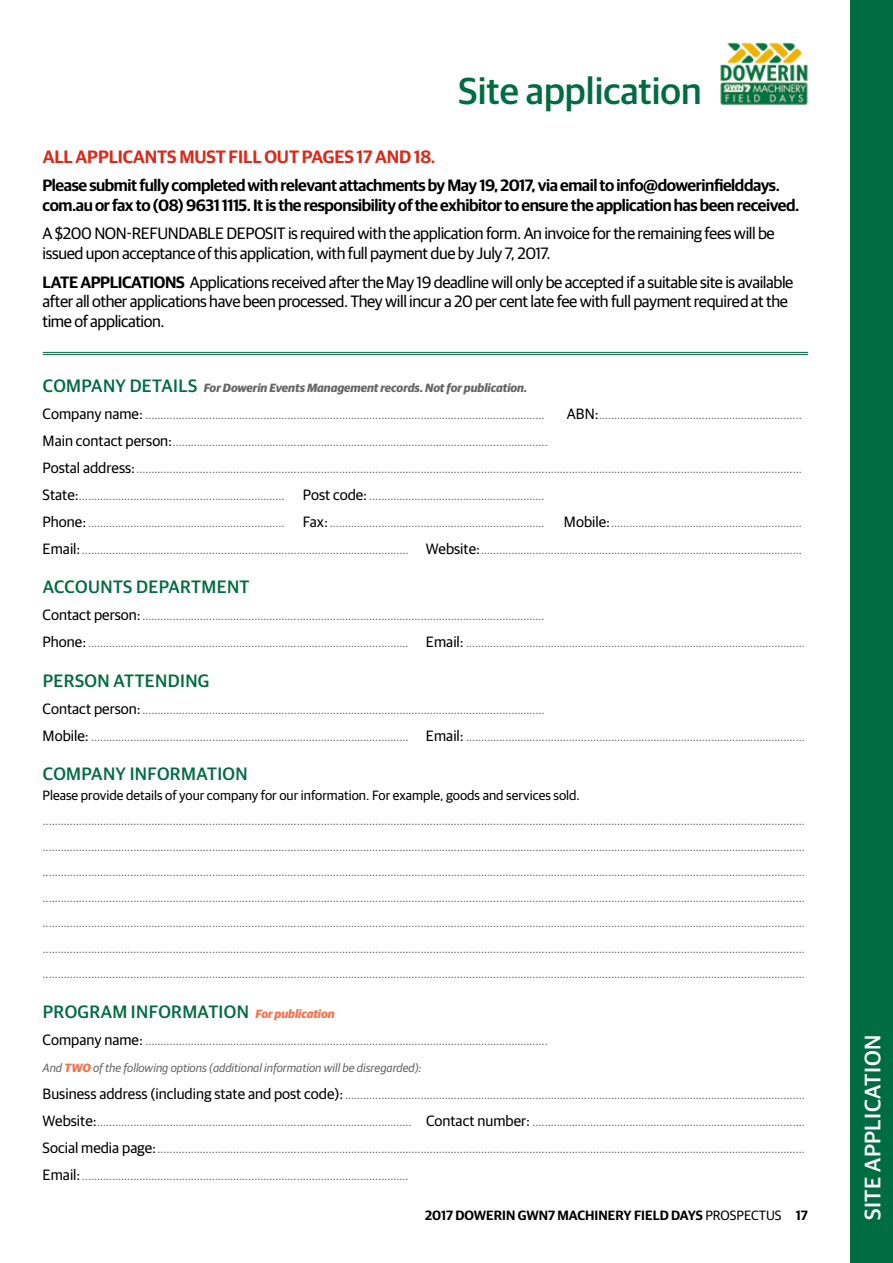
<style>
.page{position:relative;width:893px;height:1263px;background:#fff}
.page>*{position:absolute;margin:0;border:0;box-sizing:border-box;transform-origin:0 0}
.t1{font:500 37.5px "Guardian Sans";color:#006c42}
.t2{font:500 22.5px "Guardian Sans";letter-spacing:.02em;color:#fff}
.t3{font:500 18px "Guardian Sans";letter-spacing:.02em;color:#006c42}
.t4{font:600 18px "Guardian Sans";letter-spacing:-.005em;color:#dc291a}
.t5{font:16.5px/19.8px "Guardian Sans";letter-spacing:-.025em;color:#000}
.t6{font:600 16.5px/19.8px "Guardian Sans";letter-spacing:-.025em;color:#000}
.t7{font:13.5px "Guardian Sans";color:#000}
.t8{font:600 13.5px "Guardian Sans";color:#000}
.t9{font:12px/25.5px "Guardian Sans";color:#676767;text-align:justify}
.t10{font:italic 12px "Guardian Sans";color:#676767}
.t11{font:italic 700 12px "Guardian Sans";color:#676767}
.t12{font:italic 700 12px "Guardian Sans";color:#f8714c}
.s1{font-weight:600}
.s2{font-size:15px;color:#000}
.s3{font-weight:700;color:#f8714c}
.s4{font-weight:400}
</style>
<div class="page">
<div style="left:850px;top:0;width:43px;height:1263px;background:#006c42"></div>
<img style="left:720px;top:42px;width:88px;height:63px">
<hr style="left:43px;top:352px;width:765px;height:1px;background:#006c42">
<hr style="left:43px;top:354px;width:765px;height:1px;background:#006c42">
<h1 class="t1" style="left:458px;top:64px;width:245px">SITE APPLICATION</h1>
<h3 class="t4" style="left:43px;top:144px;width:77px">All applican</h3>
<h3 class="t4" style="left:157px;top:144px;width:81px">ts must fill</h3>
<h3 class="t4" style="left:264px;top:144px;width:59px">out pages</h3>
<h3 class="t4" style="left:357px;top:144px;width:32px">17 and</h3>
<h3 class="t4" style="left:414px;top:144px;width:23px">18.</h3>
<h3 class="t6" style="left:43px;top:174px;width:758px">Please submit fully completed with relevant attachments by May 19, 2017, via email to info@dowerinfielddays. com.au or fax to (08) 9631 1115. It is the responsibility of the exhibitor to ensure the application has been received.</h3>
<h3 class="t5" style="left:43px;top:223px;width:734px">A $200 NON-REFUNDABLE DEPOSIT is required with the application form. An invoice for the remaining fees will be issued upon acceptance of this application, with full payment due by July 7, 2017.</h3>
<p class="t5" style="left:43px;top:271px;width:752px"><span class="s1">LATE APPLICATIONS</span> Applications received after the May 19 deadline will only be accepted if a suitable site is available after all other applications have been processed. They will incur a 20 per cent late fee with full payment required at the time of application.</p>
<h3 class="t3" style="left:43px;top:372px;width:51px">COMPAN</h3>
<h3 class="t3" style="left:116px;top:372px;width:37px">Y DETAILS</h3>
<p class="t11" style="left:204px;top:378px;width:325px">For Dowerin Events Management records. Not for publication.</p>
<p class="t9" style="left:43px;top:401px;width:503px"><span class="s2">Company name:</span> ....................................................................................................................................</p>
<p class="t9" style="left:567px;top:401px;width:236px"><span class="s2">ABN:</span>...................................................................</p>
<p class="t9" style="left:43px;top:428px;width:507px"><span class="s2">Main contact person:</span>............................................................................................................................</p>
<p class="t9" style="left:43px;top:455px;width:761px"><span class="s2">Postal address:</span>............................................................................................................................................................................................................................</p>
<p class="t9" style="left:43px;top:482px;width:503px"><span class="s2">State:</span>.................................................................... <span class="s2">Post code:</span> ..........................................................</p>
<p class="t9" style="left:43px;top:509px;width:503px"><span class="s2">Phone:</span>................................................................. <span class="s2">Fax:</span> .......................................................................</p>
<p class="t9" style="left:564px;top:509px;width:239px"><span class="s2">Mobile:</span>...............................................................</p>
<p class="t9" style="left:43px;top:536px;width:761px"><span class="s2">Email:</span>............................................................................................................ <span class="s2">Website:</span>..........................................................................................................</p>
<h3 class="t3" style="left:43px;top:574px;width:24px">ACCO</h3>
<h3 class="t3" style="left:88px;top:574px;width:24px">UNTS</h3>
<h3 class="t3" style="left:136px;top:574px;width:92px">DEPARTMENT</h3>
<p class="t9" style="left:43px;top:602px;width:503px"><span class="s2">Contact person:</span>.....................................................................................................................................</p>
<p class="t9" style="left:43px;top:629px;width:764px"><span class="s2">Phone:</span>.......................................................................................................... <span class="s2">Email:</span> ................................................................................................................</p>
<h3 class="t3" style="left:43px;top:667px;width:45px">PERSON</h3>
<h3 class="t3" style="left:113px;top:667px;width:12px">ATTEN</h3>
<h3 class="t3" style="left:168px;top:667px;width:43px">DING</h3>
<p class="t9" style="left:43px;top:696px;width:503px"><span class="s2">Contact person:</span>.....................................................................................................................................</p>
<p class="t9" style="left:43px;top:723px;width:764px"><span class="s2">Mobile:</span> ......................................................................................................... <span class="s2">Email:</span> ................................................................................................................</p>
<h3 class="t3" style="left:43px;top:761px;width:51px">COMPAN</h3>
<h3 class="t3" style="left:116px;top:761px;width:92px">Y IN FORMATION</h3>
<p class="t7" style="left:43px;top:785px;width:539px">Please provide details of your company for our information. For example, goods and services sold.</p>
<p class="t9" style="left:43px;top:807px;width:764px">............................................................................................................................................................................................................................................................ ............................................................................................................................................................................................................................................................ ............................................................................................................................................................................................................................................................ ............................................................................................................................................................................................................................................................ ............................................................................................................................................................................................................................................................ ............................................................................................................................................................................................................................................................ ............................................................................................................................................................................................................................................................</p>
<h3 class="t3" style="left:43px;top:998px;width:166px">PROGRAM IN FORMATION</h3>
<p class="t12" style="left:255px;top:1005px;width:81px">For publication</p>
<p class="t9" style="left:43px;top:1027px;width:507px"><span class="s2">Company name:</span> .....................................................................................................................................</p>
<p class="t10" style="left:43px;top:1059px;width:381px">And <span class="s3">TWO</span> of the following options (additional information will be disregarded):</p>
<p class="t9" style="left:43px;top:1081px;width:764px"><span class="s2">Business address (including state and post code):</span>........................................................................................................................................................</p>
<p class="t9" style="left:43px;top:1108px;width:764px"><span class="s2">Website:</span>........................................................................................................ <span class="s2">Contact number:</span> ..........................................................................................</p>
<p class="t9" style="left:43px;top:1135px;width:764px"><span class="s2">Social media page:</span>......................................................................................................................................................................................................................</p>
<p class="t9" style="left:43px;top:1162px;width:367px"><span class="s2">Email:</span>............................................................................................................</p>
<p class="t8" style="left:425px;top:1206px;width:384px">2017 DOWERIN GWN7 MACHINERY FIELD DAYS <span class="s4">PROSPECTUS</span> 17</p>
<h2 class="t2" style="left:856px;top:1220px;width:187px;rotate:-90deg">SITE APPLICATION</h2>
</div>
